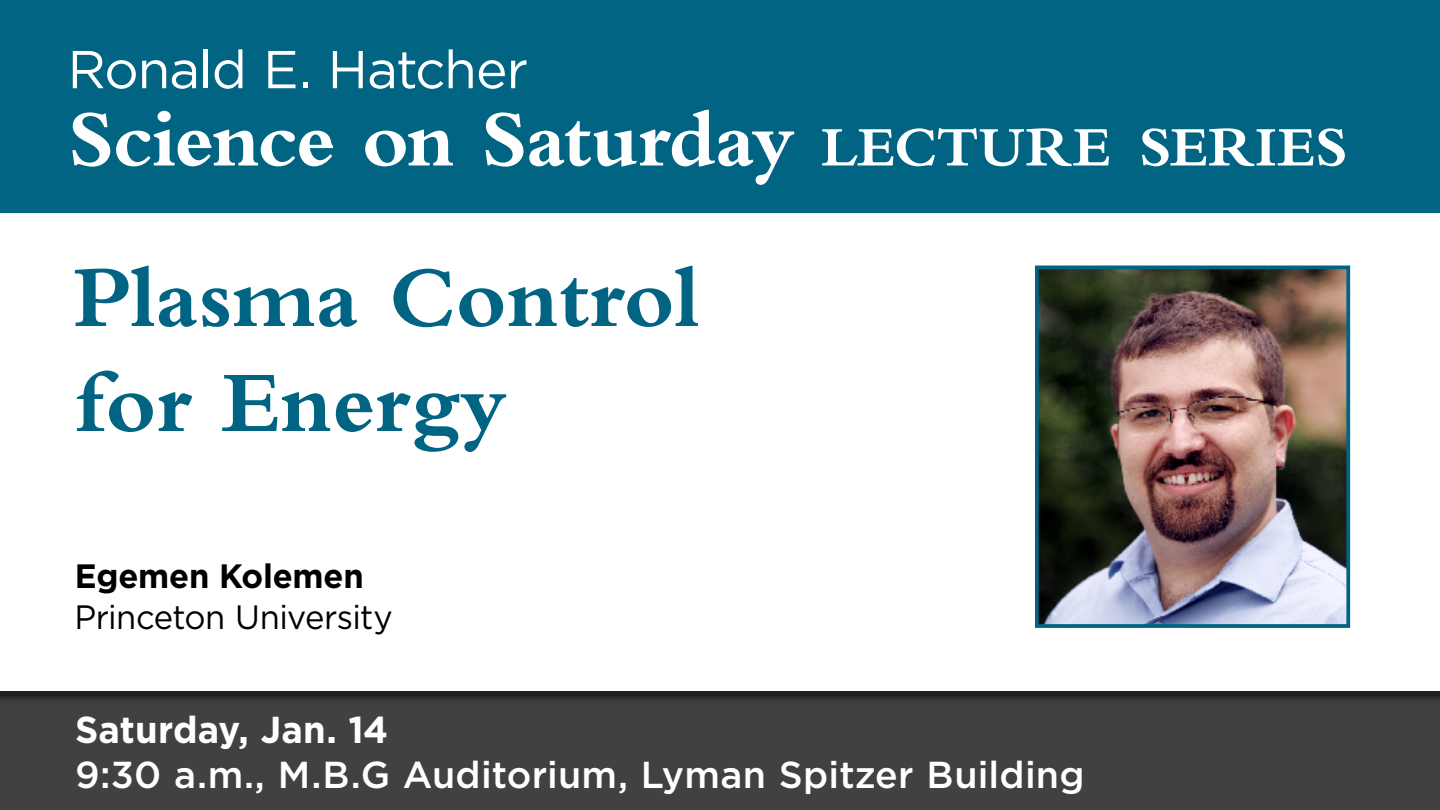
<style>
.page{position:relative;width:1440px;height:810px;background:#fff}
.page>*{position:absolute;margin:0;border:0;box-sizing:border-box;transform-origin:0 0}
.t1{font:700 90px/105px "Bembo Std";color:#006482}
.t2{font:700 83.25px "Bembo Std";letter-spacing:-.025em;color:#fff}
.t3{font:53.25px "Gotham";letter-spacing:-.02em;color:#fff}
.t4{font:500 37.5px "Gotham";letter-spacing:.005em;color:#fff}
.t5{font:700 37.5px "Gotham";letter-spacing:.005em;color:#fff}
.t6{font:33.75px "Gotham";letter-spacing:-.015em;color:#000}
.t7{font:700 33.75px "Gotham";letter-spacing:-.005em;color:#000}
.s1{font-size:58.28px}
</style>
<div class="page">
<div style="left:0;top:692px;width:1440px;height:118px;background:#414042"></div>
<div style="left:0;top:0;width:1440px;height:213px;background:#006482"></div>
<img style="left:1040px;top:271px;width:305px;height:352px">
<div style="left:1035px;top:266px;width:315px;height:362px;border:4px solid #006482"></div>
<h3 class="t3" style="left:68px;top:35px;width:462px">Ronald E. Hatcher</h3>
<h2 class="t2" style="left:68px;top:93px;width:1282px">Science on Saturday <span class="s1">LECTURE SERIES</span></h2>
<h1 class="t1" style="left:73px;top:245px;width:628px">Plasma Control for Energy</h1>
<p class="t7" style="left:75px;top:554px;width:290px">Egemen Kolemen</p>
<p class="t6" style="left:74px;top:595px;width:320px">Princeton University</p>
<p class="t5" style="left:75px;top:705px;width:315px">Saturday, Jan. 14</p>
<p class="t4" style="left:75px;top:750px;width:1011px">9:30 a.m., M.B.G Auditorium, Lyman Spitzer Building</p>
</div>
